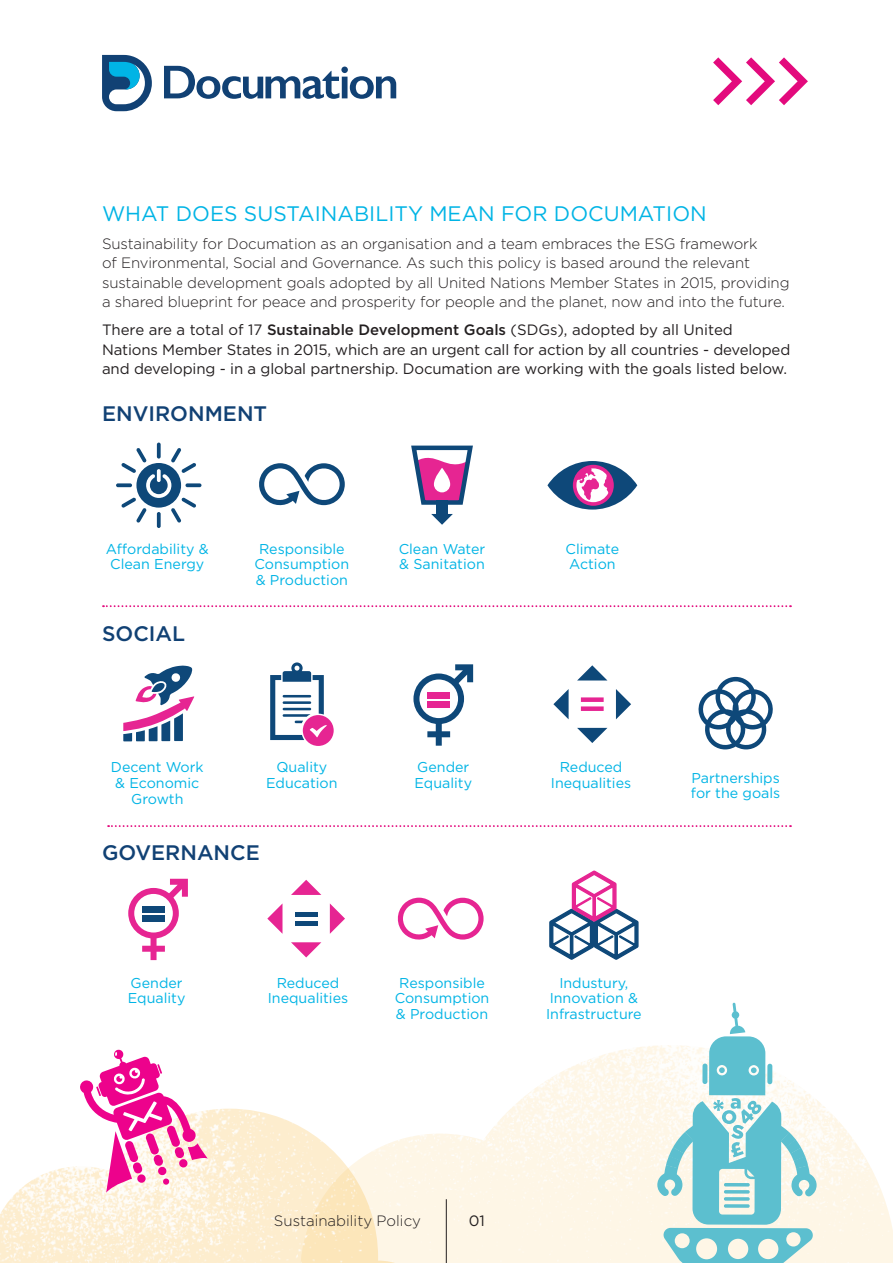
<style>
.page{position:relative;width:893px;height:1263px;background:#fff}
.page>*{position:absolute;margin:0;border:0;box-sizing:border-box;transform-origin:0 0}
.t1{font:21px "Gotham";color:#00b4e5}
.t2{font:500 21px "Gotham";color:#114174}
.t3{font:300 15px/19.5px "Gotham";letter-spacing:-.01em;color:#231f20}
.t4{font:15px/19.5px "Gotham";letter-spacing:-.005em;color:#231f20}
.t5{font:14.25px/15.8px "Gotham";color:#00b4e5;text-align:center}
.s1{font-weight:500}
</style>
<div class="page">
<img style="left:0;top:1108px;width:366px;height:155px">
<img style="left:366px;top:1046px;width:527px;height:217px">
<svg style="left:102px;top:55px;width:50px;height:56px"></svg>
<svg style="left:164px;top:66px;width:232px;height:33px"></svg>
<svg style="left:713px;top:57px;width:95px;height:48px"></svg>
<hr style="left:446px;top:1199px;width:1px;height:64px;background:#231f20">
<svg style="left:80px;top:1049px;width:128px;height:144px"></svg>
<svg style="left:123px;top:665px;width:71px;height:76px"></svg>
<svg style="left:413px;top:664px;width:60px;height:82px"></svg>
<div style="left:427px;top:692px;width:23px;height:6px;background:#e62592"></div>
<div style="left:427px;top:701px;width:23px;height:6px;background:#e62592"></div>
<svg style="left:128px;top:879px;width:60px;height:81px"></svg>
<div style="left:142px;top:906px;width:23px;height:6px;background:#0e4879"></div>
<div style="left:142px;top:916px;width:23px;height:6px;background:#0e4879"></div>
<svg style="left:577px;top:665px;width:30px;height:15px"></svg>
<svg style="left:616px;top:689px;width:15px;height:30px"></svg>
<svg style="left:553px;top:689px;width:16px;height:30px"></svg>
<svg style="left:577px;top:728px;width:30px;height:15px"></svg>
<div style="left:581px;top:697px;width:23px;height:5px;background:#e62592"></div>
<div style="left:581px;top:706px;width:23px;height:5px;background:#e62592"></div>
<svg style="left:291px;top:880px;width:30px;height:15px"></svg>
<svg style="left:330px;top:903px;width:15px;height:31px"></svg>
<svg style="left:267px;top:904px;width:15px;height:29px"></svg>
<svg style="left:291px;top:942px;width:30px;height:15px"></svg>
<hr style="left:295px;top:912px;width:23px;height:4px;background:#0e4879">
<hr style="left:295px;top:921px;width:23px;height:4px;background:#0e4879">
<svg style="left:698px;top:677px;width:75px;height:72px"></svg>
<svg style="left:157px;top:443px;width:4px;height:16px"></svg>
<svg style="left:116px;top:483px;width:16px;height:4px"></svg>
<svg style="left:157px;top:512px;width:4px;height:16px"></svg>
<svg style="left:185px;top:483px;width:16px;height:4px"></svg>
<svg style="left:121px;top:448px;width:75px;height:74px"></svg>
<svg style="left:259px;top:463px;width:86px;height:43px"></svg>
<svg style="left:397px;top:898px;width:87px;height:42px"></svg>
<svg style="left:411px;top:445px;width:62px;height:60px"></svg>
<svg style="left:434px;top:468px;width:16px;height:24px"></svg>
<svg style="left:431px;top:514px;width:22px;height:11px"></svg>
<div style="left:436px;top:500px;width:12px;height:15px;background:#0e4879"></div>
<svg style="left:270px;top:662px;width:64px;height:84px"></svg>
<svg style="left:547px;top:461px;width:90px;height:49px;fill:#0e4879"></svg>
<div style="left:573px;top:465px;width:41px;height:41px;background:#e62592;border-radius:50%"></div>
<svg style="left:576px;top:468px;width:32px;height:34px"></svg>
<svg style="left:549px;top:870px;width:90px;height:90px"></svg>
<svg style="left:103px;top:605px;width:688px;height:2px"></svg>
<svg style="left:108px;top:825px;width:683px;height:2px"></svg>
<svg style="left:657px;top:1003px;width:160px;height:260px"></svg>
<h1 class="t1" style="left:102px;top:200px;width:606px">WHAT DOES SUSTAINABILITY MEAN FOR DOCUMATION</h1>
<p class="t3" style="left:102px;top:233px;width:689px">Sustainability for Documation as an organisation and a team embraces the ESG framework<br>of Environmental, Social and Governance. As such this policy is based around the relevant sustainable development goals adopted by all United Nations Member States in 2015, providing a shared blueprint for peace and prosperity for people and the planet, now and into the future.</p>
<p class="t4" style="left:102px;top:320px;width:690px">There are a total of 17 <span class="s1">Sustainable Development Goals</span> (SDGs), adopted by all United<br>Nations Member States in 2015, which are an urgent call for action by all countries - developed and developing - in a global partnership. Documation are working with the goals listed below.</p>
<h1 class="t2" style="left:102px;top:400px;width:167px">ENVIRONMENT</h1>
<p class="t5" style="left:106px;top:540px;width:104px">Affordability &amp;<br>Clean Energy</p>
<p class="t5" style="left:255px;top:540px;width:96px">Responsible<br>Consumption &amp; Production</p>
<p class="t5" style="left:399px;top:540px;width:88px;text-align:left">Clean Water &amp; Sanitation</p>
<p class="t5" style="left:565px;top:540px;width:55px;text-align:left">Climate<br>Action</p>
<h1 class="t2" style="left:102px;top:620px;width:85px">SOCIAL</h1>
<p class="t5" style="left:111px;top:759px;width:94px">Decent Work &amp; Economic<br>Growth</p>
<p class="t5" style="left:266px;top:759px;width:73px">Quality<br>Education</p>
<p class="t5" style="left:415px;top:759px;width:59px;text-align:left">Gender<br>Equality</p>
<p class="t5" style="left:551px;top:759px;width:82px">Reduced<br>Inequalities</p>
<p class="t5" style="left:691px;top:769px;width:91px;text-align:left">Partnerships for the goals</p>
<h1 class="t2" style="left:102px;top:839px;width:159px">GOVERNANCE</h1>
<p class="t5" style="left:128px;top:974px;width:59px;text-align:left">Gender<br>Equality</p>
<p class="t5" style="left:268px;top:974px;width:82px">Reduced<br>Inequalities</p>
<p class="t5" style="left:395px;top:974px;width:96px">Responsible<br>Consumption &amp; Production</p>
<p class="t5" style="left:546px;top:974px;width:97px">Industury,<br>Innovation &amp;<br>Infrastructure</p>
<p class="t3" style="left:274px;top:1210px;width:148px">Sustainability Policy</p>
<p class="t4" style="left:469px;top:1211px;width:18px">01</p>
</div>
